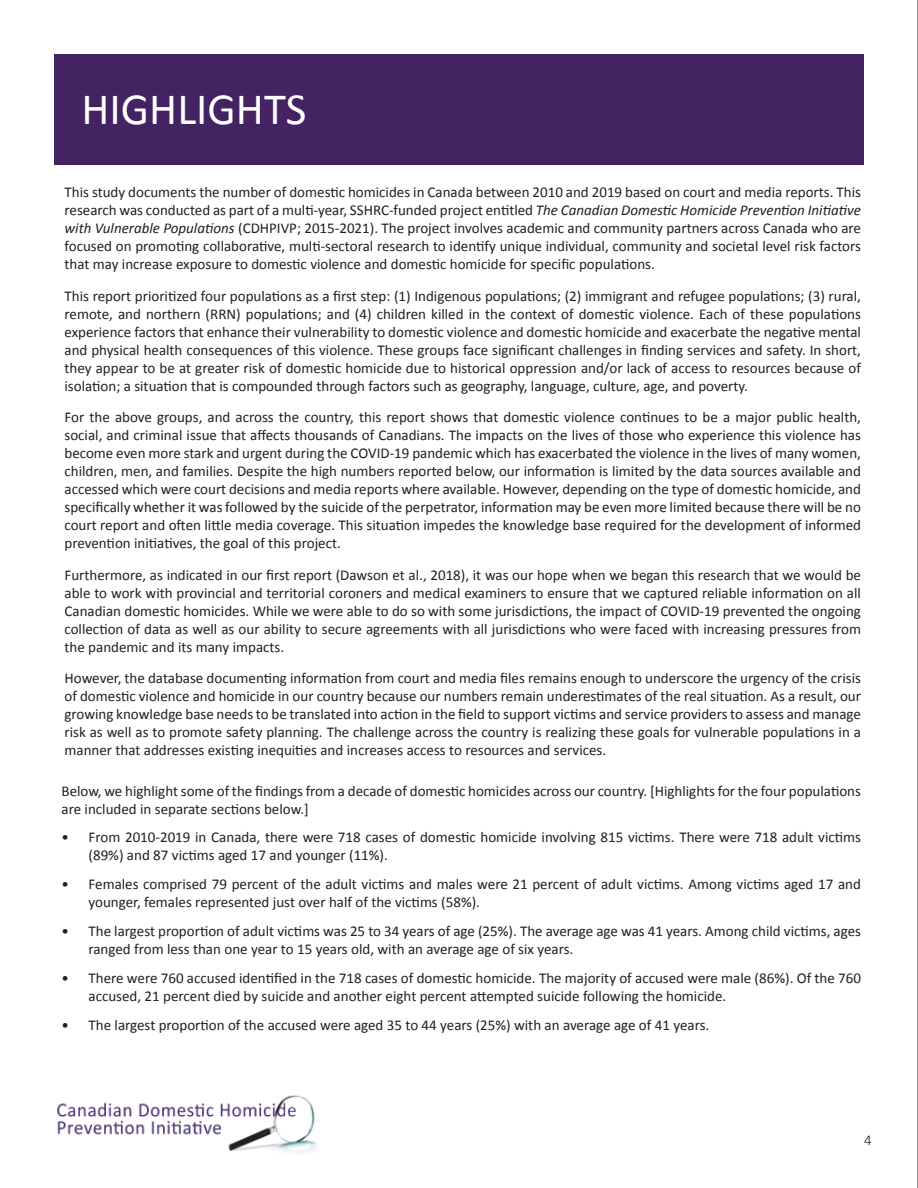
<style>
.page{position:relative;width:918px;height:1188px;background:#fff}
.page>*{position:absolute;margin:0;border:0;box-sizing:border-box;transform-origin:0 0}
.t1{font:45px "Calibri";color:#fff}
.t2{font:15px/18px "Calibri";color:#231f20;text-align:justify}
.t3{font:300 15px "Calibri";color:#231f20}
.s1{font-style:italic}
</style>
<div class="page">
<img style="left:57px;top:1095px;width:260px;height:58px">
<div style="left:54px;top:54px;width:810px;height:110px;background:#442362"></div>
<hr style="left:917px;top:0;width:1px;height:1188px;background:#231f20">
<h1 class="t1" style="left:82px;top:81px;width:226px">HIGHLIGHTS</h1>
<p class="t2" style="left:65px;top:182px;width:798px">This study documents the number of domestic homicides in Canada between 2010 and 2019 based on court and media reports. This research was conducted as part of a multi-year, SSHRC-funded project entitled <span class="s1">The Canadian Domestic Homicide Prevention Initiative with Vulnerable Populations</span> (CDHPIVP; 2015-2021). The project involves academic and community partners across Canada who are focused on promoting collaborative, multi-sectoral research to identify unique individual, community and societal level risk factors that may increase exposure to domestic violence and domestic homicide for specific populations.</p>
<p class="t2" style="left:65px;top:286px;width:798px">This report prioritized four populations as a first step: (1) Indigenous populations; (2) immigrant and refugee populations; (3) rural, remote, and northern (RRN) populations; and (4) children killed in the context of domestic violence. Each of these populations experience factors that enhance their vulnerability to domestic violence and domestic homicide and exacerbate the negative mental and physical health consequences of this violence. These groups face significant challenges in finding services and safety. In short, they appear to be at greater risk of domestic homicide due to historical oppression and/or lack of access to resources because of isolation; a situation that is compounded through factors such as geography, language, culture, age, and poverty.</p>
<p class="t2" style="left:65px;top:407px;width:798px">For the above groups, and across the country, this report shows that domestic violence continues to be a major public health, social, and criminal issue that affects thousands of Canadians. The impacts on the lives of those who experience this violence has become even more stark and urgent during the COVID-19 pandemic which has exacerbated the violence in the lives of many women, children, men, and families. Despite the high numbers reported below, our information is limited by the data sources available and accessed which were court decisions and media reports where available. However, depending on the type of domestic homicide, and specifically whether it was followed by the suicide of the perpetrator, information may be even more limited because there will be no court report and often little media coverage. This situation impedes the knowledge base required for the development of informed prevention initiatives, the goal of this project.</p>
<p class="t2" style="left:65px;top:565px;width:798px">Furthermore, as indicated in our first report (Dawson et al., 2018), it was our hope when we began this research that we would be able to work with provincial and territorial coroners and medical examiners to ensure that we captured reliable information on all Canadian domestic homicides. While we were able to do so with some jurisdictions, the impact of COVID-19 prevented the ongoing collection of data as well as our ability to secure agreements with all jurisdictions who were faced with increasing pressures from the pandemic and its many impacts.</p>
<p class="t2" style="left:65px;top:668px;width:798px">However, the database documenting information from court and media files remains enough to underscore the urgency of the crisis of domestic violence and homicide in our country because our numbers remain underestimates of the real situation. As a result, our growing knowledge base needs to be translated into action in the field to support victims and service providers to assess and manage risk as well as to promote safety planning. The challenge across the country is realizing these goals for vulnerable populations in a manner that addresses existing inequities and increases access to resources and services.</p>
<p class="t2" style="left:62px;top:781px;width:801px">Below, we highlight some of the findings from a decade of domestic homicides across our country. [Highlights for the four populations are included in separate sections below.]</p>
<p class="t2" style="left:89px;top:828px;width:774px;text-indent:-27px">• From 2010-2019 in Canada, there were 718 cases of domestic homicide involving 815 victims. There were 718 adult victims (89%) and 87 victims aged 17 and younger (11%).</p>
<p class="t2" style="left:89px;top:875px;width:774px;text-indent:-27px">• Females comprised 79 percent of the adult victims and males were 21 percent of adult victims. Among victims aged 17 and younger, females represented just over half of the victims (58%).</p>
<p class="t2" style="left:89px;top:921px;width:774px;text-indent:-27px">• The largest proportion of adult victims was 25 to 34 years of age (25%). The average age was 41 years. Among child victims, ages ranged from less than one year to 15 years old, with an average age of six years.</p>
<p class="t2" style="left:89px;top:968px;width:774px;text-indent:-27px">• There were 760 accused identified in the 718 cases of domestic homicide. The majority of accused were male (86%). Of the 760 accused, 21 percent died by suicide and another eight percent attempted suicide following the homicide.</p>
<p class="t2" style="left:62px;top:1015px;width:649px">• The largest proportion of the accused were aged 35 to 44 years (25%) with an average age of 41 years.</p>
<p class="t3" style="left:864px;top:1131px;width:9px">4</p>
</div>
